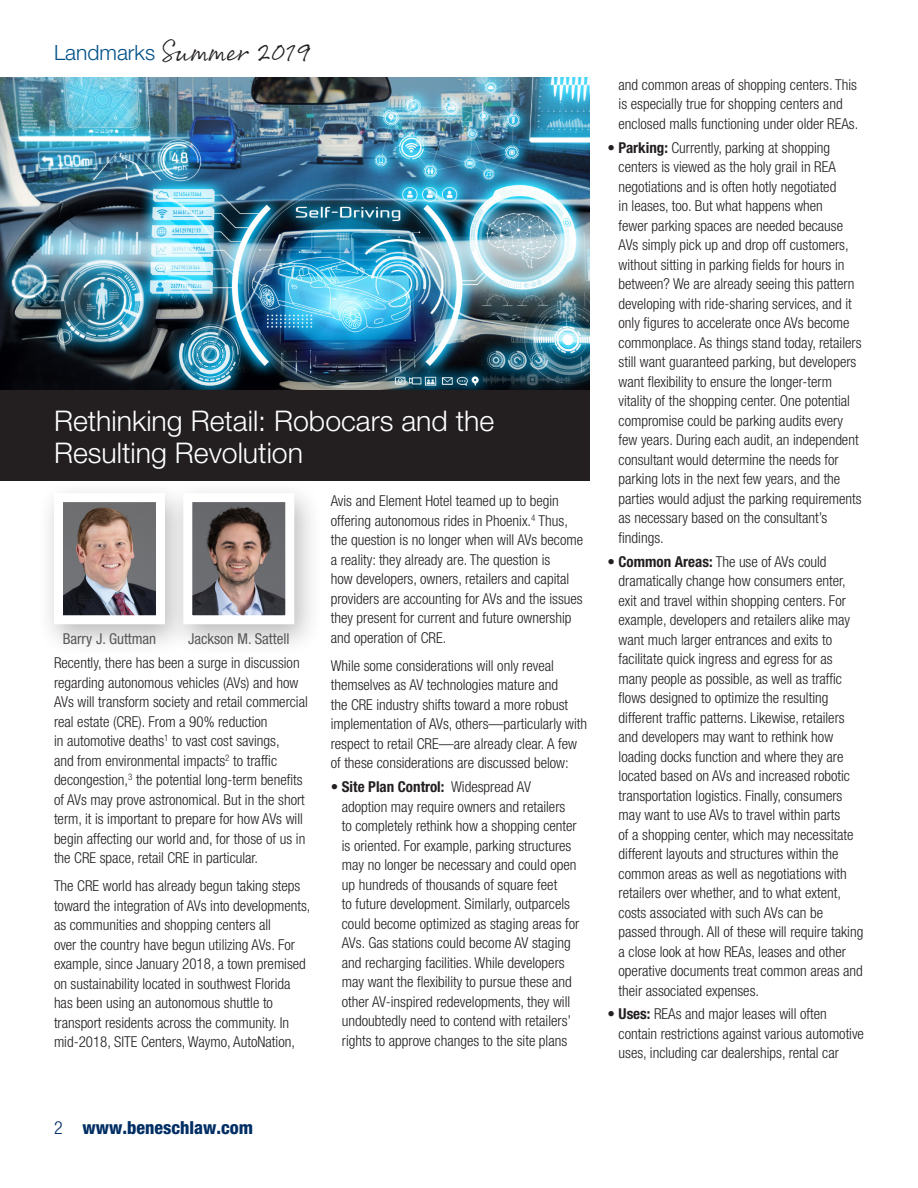
<style>
.page{position:relative;width:918px;height:1188px;background:#fff}
.page>*{position:absolute;margin:0;border:0;box-sizing:border-box;transform-origin:0 0}
.Text_10_13_HNLightCo{font:300 28.5px/31.5px "Helvetica Neue";color:#fff}
.t1{font:27px "Rollerscript Smooth";color:#231f20}
.t2{font:800 condensed 18px "Helvetica Neue";color:#002e64}
.Text_10_13_HNLightCo-2{font:300 condensed 15px/19.5px "Helvetica Neue";color:#231f20}
.Captions{font:condensed 15px "Helvetica Neue";color:#57585a}
.s1{font-family:"Helvetica Neue";font-weight:300;font-size:21px;color:#005187}
.s2{font-weight:700}
.s3{font-weight:300}
</style>
<div class="page">
<img style="left:0;top:78px;width:590px;height:312px">
<div style="left:37px;top:480px;width:157px;height:177px;background:#231f20;opacity:.3"></div>
<img style="left:64px;top:503px;width:91px;height:111px">
<div style="left:54px;top:493px;width:111px;height:131px;border:9px solid #fff"></div>
<div style="left:166px;top:480px;width:157px;height:177px;background:#231f20;opacity:.3"></div>
<img style="left:193px;top:503px;width:91px;height:111px">
<div style="left:183px;top:493px;width:111px;height:131px;border:9px solid #fff"></div>
<div style="left:0;top:390px;width:590px;height:91px;background:#231f20"></div>
<p class="t1" style="left:54px;top:35px;width:260px"><span class="s1">Landmarks</span> Summer 2019</p>
<p class="Text_10_13_HNLightCo" style="left:54px;top:405px;width:442px">Rethinking Retail: Robocars and the<br>Resulting Revolution</p>
<p class="Captions" style="left:63px;top:630px;width:95px">Barry J. Guttman</p>
<p class="Captions" style="left:188px;top:630px;width:103px">Jackson M. Sattell</p>
<p class="Text_10_13_HNLightCo-2" style="left:54px;top:653px;width:255px">Recently, there has been a surge in discussion regarding autonomous vehicles (AVs) and how AVs will transform society and retail commercial real estate (CRE). From a 90% reduction<br>in automotive deaths<sup>1</sup> to vast cost savings,<br>and from environmental impacts<sup>2</sup> to traffic decongestion,<sup>3</sup> the potential long-term benefits of AVs may prove astronomical. But in the short term, it is important to prepare for how AVs will begin affecting our world and, for those of us in the CRE space, retail CRE in particular.</p>
<p class="Text_10_13_HNLightCo-2" style="left:54px;top:876px;width:258px">The CRE world has already begun taking steps toward the integration of AVs into developments, as communities and shopping centers all<br>over the country have begun utilizing AVs. For example, since January 2018, a town premised on sustainability located in southwest Florida has been using an autonomous shuttle to transport residents across the community. In mid-2018, SITE Centers, Waymo, AutoNation,</p>
<p class="Text_10_13_HNLightCo-2" style="left:331px;top:491px;width:254px">Avis and Element Hotel teamed up to begin offering autonomous rides in Phoenix.<sup>4</sup> Thus, the question is no longer when will AVs become a reality: they already are. The question is<br>how developers, owners, retailers and capital providers are accounting for AVs and the issues they present for current and future ownership and operation of CRE.</p>
<p class="Text_10_13_HNLightCo-2" style="left:331px;top:656px;width:258px">While some considerations will only reveal themselves as AV technologies mature and<br>the CRE industry shifts toward a more robust implementation of AVs, others—particularly with respect to retail CRE—are already clear. A few of these considerations are discussed below:</p>
<p class="Text_10_13_HNLightCo-2" style="left:342px;top:777px;width:239px;text-indent:-11px">• <span class="s2">Site Plan Control:</span> Widespread AV adoption may require owners and retailers<br>to completely rethink how a shopping center is oriented. For example, parking structures may no longer be necessary and could open up hundreds of thousands of square feet<br>to future development. Similarly, outparcels could become optimized as staging areas for AVs. Gas stations could become AV staging and recharging facilities. While developers may want the flexibility to pursue these and other AV-inspired redevelopments, they will undoubtedly need to contend with retailers’ rights to approve changes to the site plans</p>
<p class="Text_10_13_HNLightCo-2" style="left:619px;top:75px;width:241px">and common areas of shopping centers. This is especially true for shopping centers and enclosed malls functioning under older REAs.</p>
<p class="Text_10_13_HNLightCo-2" style="left:619px;top:138px;width:245px;text-indent:-11px">• <span class="s2">Parking:</span> Currently, parking at shopping centers is viewed as the holy grail in REA negotiations and is often hotly negotiated<br>in leases, too. But what happens when<br>fewer parking spaces are needed because AVs simply pick up and drop off customers, without sitting in parking fields for hours in between? We are already seeing this pattern developing with ride-sharing services, and it only figures to accelerate once AVs become commonplace. As things stand today, retailers still want guaranteed parking, but developers want flexibility to ensure the longer-term vitality of the shopping center. One potential compromise could be parking audits every few years. During each audit, an independent consultant would determine the needs for parking lots in the next few years, and the parties would adjust the parking requirements as necessary based on the consultant’s findings.</p>
<p class="Text_10_13_HNLightCo-2" style="left:619px;top:551px;width:246px;text-indent:-11px">• <span class="s2">Common Areas:</span> The use of AVs could dramatically change how consumers enter, exit and travel within shopping centers. For example, developers and retailers alike may want much larger entrances and exits to facilitate quick ingress and egress for as many people as possible, as well as traffic flows designed to optimize the resulting different traffic patterns. Likewise, retailers and developers may want to rethink how loading docks function and where they are located based on AVs and increased robotic transportation logistics. Finally, consumers may want to use AVs to travel within parts<br>of a shopping center, which may necessitate different layouts and structures within the common areas as well as negotiations with retailers over whether, and to what extent, costs associated with such AVs can be passed through. All of these will require taking a close look at how REAs, leases and other operative documents treat common areas and their associated expenses.</p>
<p class="Text_10_13_HNLightCo-2" style="left:619px;top:1004px;width:247px;text-indent:-11px">• <span class="s2">Uses:</span> REAs and major leases will often contain restrictions against various automotive uses, including car dealerships, rental car</p>
<p class="t2" style="left:54px;top:1116px;width:201px"><span class="s3">2</span> www.beneschlaw.com</p>
</div>
